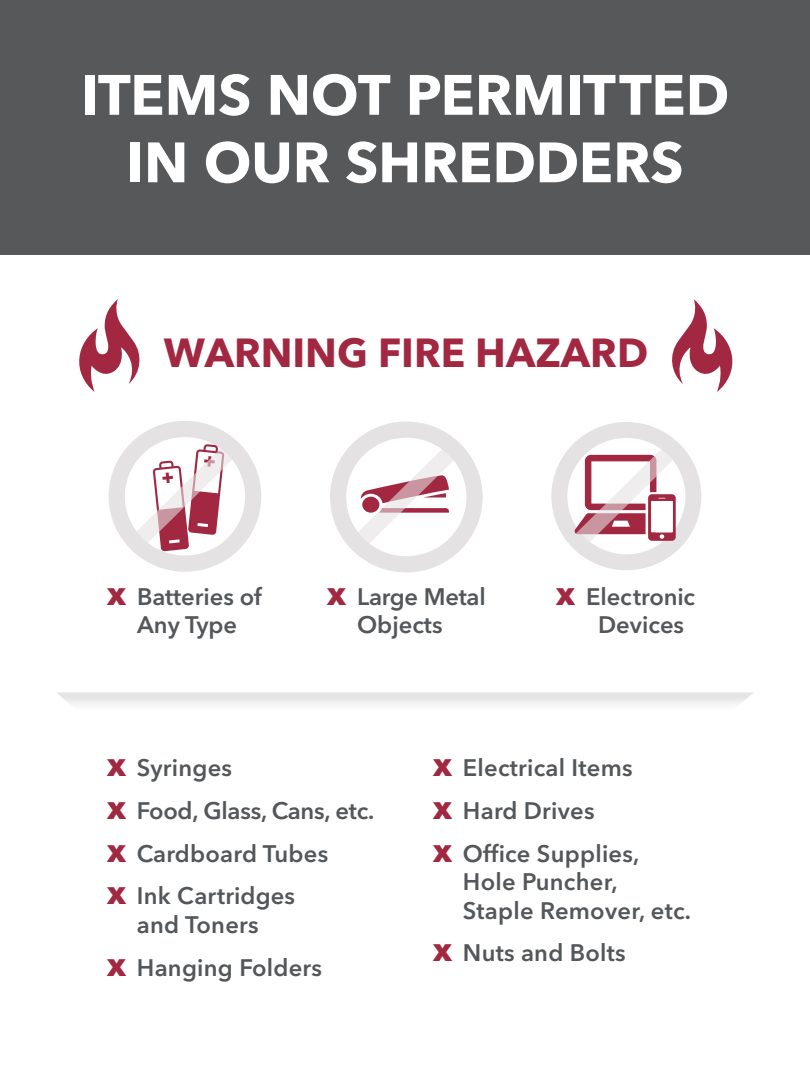
<style>
.page{position:relative;width:810px;height:1080px;background:#fff}
.page>*{position:absolute;margin:0;border:0;box-sizing:border-box;transform-origin:0 0}
.t1{font:700 56.25px/67.5px "Avenir Next LT Pro";letter-spacing:-.005em;color:#fff;text-align:center}
.t2{font:700 40.25px "Avenir Next LT Pro";color:#a22842}
.t3{font:600 23.75px/28.5px "Avenir Next LT Pro";letter-spacing:.01em;color:#54575a;text-align:center}
.t4{font:600 23.75px/28.5px "Avenir Next LT Pro";letter-spacing:-.01em;color:#54575a;text-align:center}
.s1{font-weight:800;color:#a22842}
</style>
<div class="page">
<svg style="left:57px;top:692px;width:696px;height:13px"></svg>
<svg style="left:79px;top:299px;width:61px;height:93px"></svg>
<svg style="left:672px;top:299px;width:61px;height:93px"></svg>
<div style="left:109px;top:421px;width:152px;height:151px;border:16px solid #e4e2e3;border-radius:50%"></div>
<svg style="left:130px;top:441px;width:110px;height:110px"></svg>
<div style="left:330px;top:422px;width:153px;height:150px;border:16px solid #e4e2e3;border-radius:50%"></div>
<svg style="left:351px;top:441px;width:110px;height:109px"></svg>
<div style="left:551px;top:422px;width:150px;height:148px;border:16px solid #e4e2e3;border-radius:50%"></div>
<svg style="left:572px;top:441px;width:108px;height:107px"></svg>
<div style="left:0;top:0;width:810px;height:255px;background:#57585a"></div>
<p class="t1" style="left:81px;top:61px;width:650px">ITEMS NOT PERMITTED<br>IN OUR SHREDDERS</p>
<p class="t2" style="left:164px;top:328px;width:486px">WARNING FIRE HAZARD</p>
<p class="t3" style="left:107px;top:582px;width:156px"><span class="s1">X</span> Batteries of<br>Any Type</p>
<p class="t3" style="left:598px;top:582px;width:99px;text-align:left;text-indent:-42px"><span class="s1">X</span> Electronic<br>Devices</p>
<p class="t4" style="left:327px;top:582px;width:160px"><span class="s1">X</span> Large Metal<br>Objects</p>
<p class="t3" style="left:107px;top:753px;width:126px"><span class="s1">X</span> Syringes</p>
<p class="t4" style="left:107px;top:796px;width:269px"><span class="s1">X</span> Food, Glass, Cans, etc.</p>
<p class="t3" style="left:107px;top:839px;width:223px"><span class="s1">X</span> Cardboard Tubes</p>
<p class="t3" style="left:107px;top:882px;width:189px"><span class="s1">X</span> Ink Cartridges and Toners</p>
<p class="t3" style="left:107px;top:953px;width:216px"><span class="s1">X</span> Hanging Folders</p>
<p class="t3" style="left:433px;top:753px;width:201px"><span class="s1">X</span> Electrical Items</p>
<p class="t3" style="left:433px;top:796px;width:163px"><span class="s1">X</span> Hard Drives</p>
<p class="t3" style="left:463px;top:839px;width:230px;text-align:left;text-indent:-30px"><span class="s1">X</span> Office Supplies,<br>Hole Puncher,<br>Staple Remover, etc.</p>
<p class="t3" style="left:433px;top:939px;width:194px"><span class="s1">X</span> Nuts and Bolts</p>
</div>
